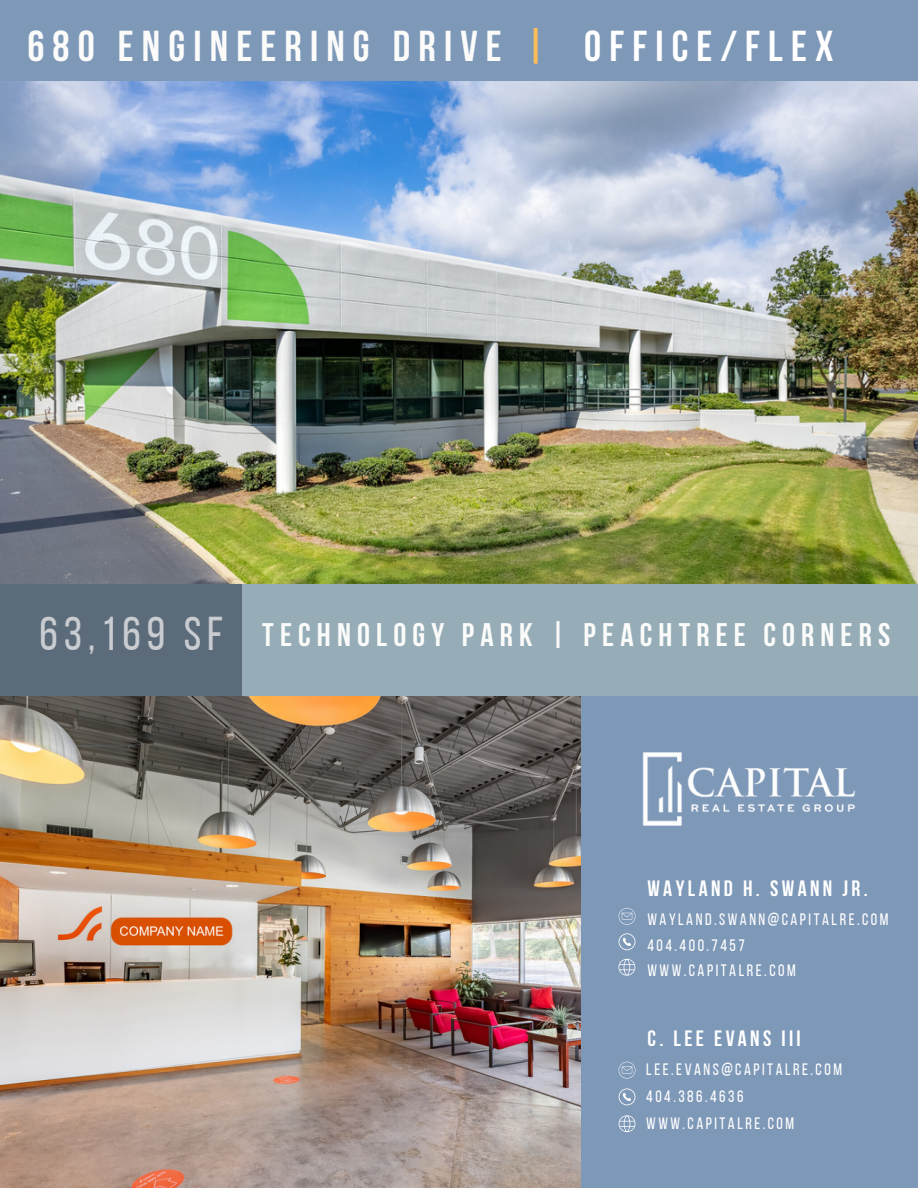
<style>
.page{position:relative;width:918px;height:1188px;background:#7e98b8}
.page>*{position:absolute;margin:0;border:0;box-sizing:border-box;transform-origin:0 0}
.t1{font:47.4px "Bebas Neue";letter-spacing:.12em;color:#c9ccd1}
.t2{font:700 43.05px "Bebas Neue";letter-spacing:.19em;color:#fbfbfa}
.t3{font:700 32.55px "Bebas Neue";letter-spacing:.19em;color:#fbfbfa}
.t4{font:700 22.2px "Bebas Neue";letter-spacing:.15em;color:#fff}
.t5{font:700 22.05px "Bebas Neue";letter-spacing:.15em;color:#fff}
.t6{font:16.5px/26.8px "Bebas Neue";letter-spacing:.15em;color:#fff}
.s1{color:#ffbd59}
.s2{color:#fff}
</style>
<div class="page">
<div style="left:0;top:581px;width:258px;height:116px;background:#5c6b79"></div>
<div style="left:242px;top:582px;width:676px;height:114px;background:#96adb8"></div>
<svg style="left:619px;top:1088px;width:16px;height:17px"></svg>
<svg style="left:619px;top:1062px;width:16px;height:17px"></svg>
<svg style="left:619px;top:1115px;width:16px;height:17px"></svg>
<svg style="left:619px;top:933px;width:16px;height:17px"></svg>
<svg style="left:619px;top:908px;width:16px;height:17px"></svg>
<svg style="left:618px;top:959px;width:17px;height:17px"></svg>
<img style="left:0;top:81px;width:918px;height:502px">
<img style="left:0;top:697px;width:580px;height:491px">
<img style="left:643px;top:753px;width:212px;height:73px">
<h2 class="t2" style="left:27px;top:28px;width:808px">680 ENGINEERING DRIVE <span class="s1">|</span> <span class="s2">OFFICE/FLEX</span></h2>
<h1 class="t1" style="left:40px;top:614px;width:185px">63,169 SF</h1>
<h3 class="t3" style="left:262px;top:622px;width:629px">TECHNOLOGY PARK | PEACHTREE CORNERS</h3>
<h3 class="t4" style="left:647px;top:880px;width:222px">WAYLAND H. SWANN JR.</h3>
<p class="t6" style="left:647px;top:909px;width:243px;line-height:25.3px">WAYLAND.SWANN@CAPITALRE.COM<br>404.400.7457<br>WWW.CAPITALRE.COM</p>
<h3 class="t5" style="left:647px;top:1029px;width:155px">C. LEE EVANS III</h3>
<p class="t6" style="left:646px;top:1058px;width:197px">LEE.EVANS@CAPITALRE.COM<br>404.386.4636<br>WWW.CAPITALRE.COM</p>
</div>
